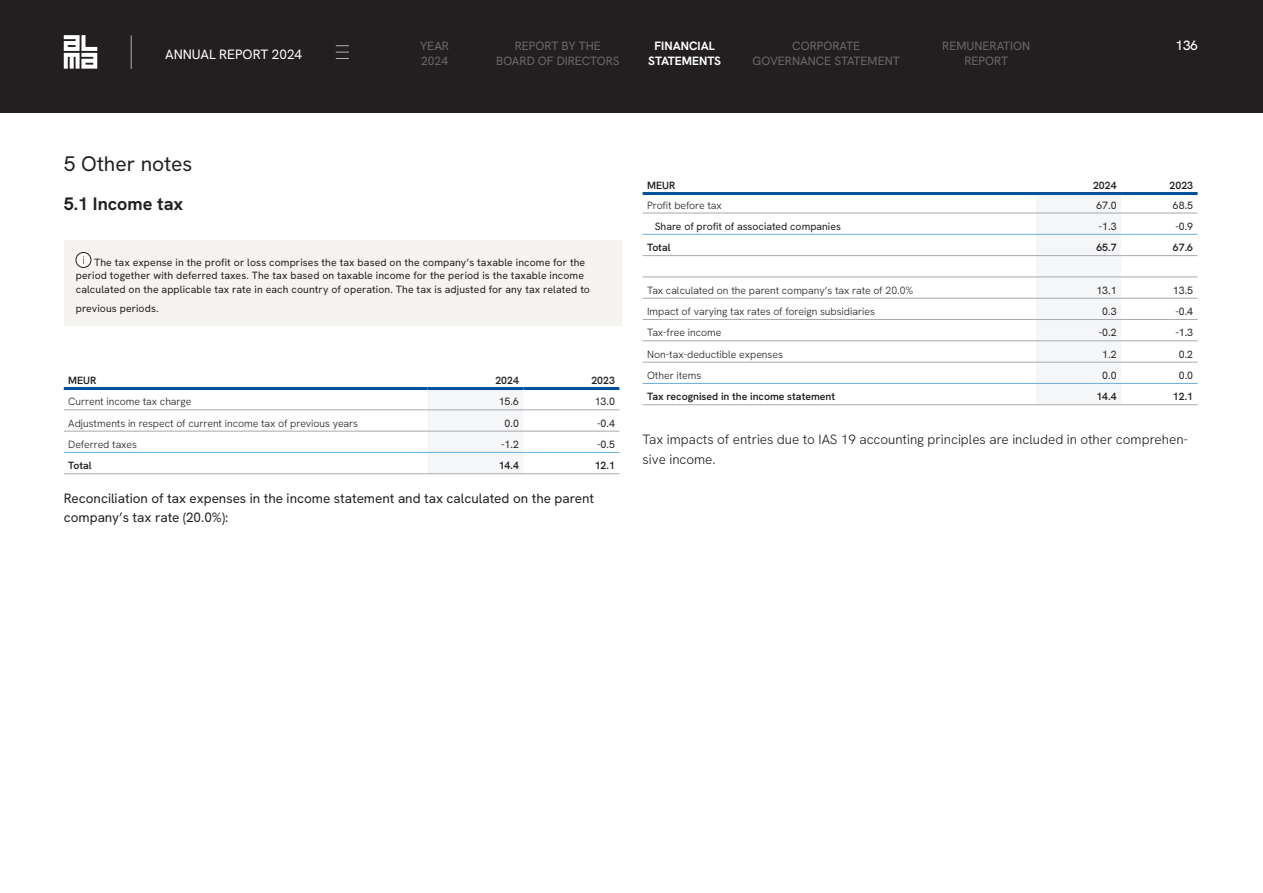
<style>
.page{position:relative;width:1263px;height:893px;background:#fff}
.page>*{position:absolute;margin:0;border:0;box-sizing:border-box;transform-origin:0 0}
.t1{font:21px "Hanken Grotesk";color:#231f20}
.t2{font:700 18px "Hanken Grotesk";color:#231f20}
.t3{font:13.5px/19.5px "Hanken Grotesk";color:#231f20}
.t4{font:300 13.5px/19.5px "Hanken Grotesk";color:#231f20}
.t5{font:13.5px "Hanken Grotesk";color:#fff}
.t6{font:500 13.5px "Hanken Grotesk";color:#fff}
.t7{font:12px/15px "Hanken Grotesk";color:#696969;text-align:center}
.t8{font:700 12px/15px "Hanken Grotesk";color:#fff;text-align:center}
.t9{font:10.5px/13.5px "Hanken Grotesk";letter-spacing:.01em;color:#231f20}
.t10{font:300 10.5px "Hanken Grotesk";letter-spacing:-.005em;color:#231f20}
.t11{font:600 10.5px "Hanken Grotesk";color:#231f20}
</style>
<div class="page">
<div style="left:64px;top:240px;width:557px;height:85px;background:#f5f4f1"></div>
<div style="left:76px;top:252px;width:15px;height:15px;background:#fcfbf9;border-radius:50%"></div>
<div style="left:76px;top:252px;width:15px;height:16px;border:1px solid #231f20;border-radius:50%"></div>
<div style="left:427px;top:390px;width:96px;height:62px;background:#f5f6f7"></div>
<hr style="left:64px;top:410px;width:363px;height:1px;background:#a8a9ad">
<hr style="left:64px;top:431px;width:363px;height:1px;background:#a8a9ad">
<hr style="left:427px;top:410px;width:96px;height:1px;background:#a8a9ad">
<hr style="left:523px;top:410px;width:96px;height:1px;background:#a8a9ad">
<hr style="left:427px;top:431px;width:96px;height:1px;background:#a8a9ad">
<hr style="left:523px;top:431px;width:96px;height:1px;background:#a8a9ad">
<hr style="left:64px;top:387px;width:363px;height:3px;background:#00509b">
<hr style="left:64px;top:452px;width:363px;height:1px;background:#69afe1">
<hr style="left:427px;top:452px;width:96px;height:1px;background:#69afe1">
<hr style="left:523px;top:452px;width:96px;height:1px;background:#69afe1">
<hr style="left:64px;top:473px;width:363px;height:1px;background:#a8a9ad">
<hr style="left:427px;top:473px;width:96px;height:1px;background:#a8a9ad">
<hr style="left:523px;top:473px;width:96px;height:1px;background:#a8a9ad">
<hr style="left:427px;top:387px;width:96px;height:3px;background:#00509b">
<hr style="left:523px;top:387px;width:96px;height:3px;background:#00509b">
<div style="left:1036px;top:195px;width:85px;height:188px;background:#f5f6f7"></div>
<hr style="left:643px;top:213px;width:393px;height:1px;background:#a8a9ad">
<hr style="left:643px;top:255px;width:393px;height:1px;background:#a8a9ad">
<hr style="left:1036px;top:255px;width:85px;height:1px;background:#a8a9ad">
<hr style="left:1121px;top:255px;width:76px;height:1px;background:#a8a9ad">
<hr style="left:643px;top:277px;width:393px;height:1px;background:#a8a9ad">
<hr style="left:1036px;top:277px;width:85px;height:1px;background:#a8a9ad">
<hr style="left:1121px;top:277px;width:76px;height:1px;background:#a8a9ad">
<hr style="left:643px;top:298px;width:393px;height:1px;background:#a8a9ad">
<hr style="left:1036px;top:298px;width:85px;height:1px;background:#a8a9ad">
<hr style="left:1121px;top:298px;width:76px;height:1px;background:#a8a9ad">
<hr style="left:643px;top:319px;width:393px;height:1px;background:#a8a9ad">
<hr style="left:1036px;top:319px;width:85px;height:1px;background:#a8a9ad">
<hr style="left:1121px;top:319px;width:76px;height:1px;background:#a8a9ad">
<hr style="left:643px;top:341px;width:393px;height:1px;background:#a8a9ad">
<hr style="left:1036px;top:341px;width:85px;height:1px;background:#a8a9ad">
<hr style="left:1121px;top:341px;width:76px;height:1px;background:#a8a9ad">
<hr style="left:643px;top:362px;width:393px;height:1px;background:#a8a9ad">
<hr style="left:1036px;top:362px;width:85px;height:1px;background:#a8a9ad">
<hr style="left:1121px;top:362px;width:76px;height:1px;background:#a8a9ad">
<hr style="left:643px;top:404px;width:393px;height:1px;background:#a8a9ad">
<hr style="left:1036px;top:404px;width:85px;height:1px;background:#a8a9ad">
<hr style="left:1121px;top:404px;width:76px;height:1px;background:#a8a9ad">
<hr style="left:1036px;top:213px;width:85px;height:1px;background:#a8a9ad">
<hr style="left:1121px;top:213px;width:76px;height:1px;background:#a8a9ad">
<hr style="left:643px;top:192px;width:393px;height:3px;background:#00509b">
<hr style="left:643px;top:234px;width:393px;height:1px;background:#69afe1">
<hr style="left:1036px;top:234px;width:85px;height:1px;background:#69afe1">
<hr style="left:1121px;top:234px;width:76px;height:1px;background:#69afe1">
<hr style="left:643px;top:383px;width:393px;height:1px;background:#69afe1">
<hr style="left:1036px;top:383px;width:85px;height:1px;background:#69afe1">
<hr style="left:1121px;top:383px;width:76px;height:1px;background:#69afe1">
<hr style="left:1036px;top:192px;width:85px;height:3px;background:#00509b">
<hr style="left:1121px;top:192px;width:76px;height:3px;background:#00509b">
<div style="left:0;top:0;width:1263px;height:112px;background:#231f20"></div>
<svg style="left:64px;top:35px;width:33px;height:34px"></svg>
<hr style="left:131px;top:35px;width:1px;height:34px;background:#b9afa5">
<svg style="left:336px;top:45px;width:13px;height:1px"></svg>
<svg style="left:336px;top:52px;width:13px;height:7px"></svg>
<p class="t8" style="left:648px;top:38px;width:74px">FINANCIAL<br>STATEMENTS</p>
<p class="t5" style="left:165px;top:45px;width:139px">ANNUAL REPORT 2024</p>
<p class="t7" style="left:496px;top:38px;width:125px">REPORT BY THE<br>BOARD OF DIRECTORS</p>
<p class="t7" style="left:420px;top:38px;width:31px;text-align:left">YEAR<br>2024</p>
<p class="t7" style="left:753px;top:38px;width:149px">CORPORATE<br>GOVERNANCE STATEMENT</p>
<p class="t7" style="left:942px;top:38px;width:89px">REMUNERATION<br>REPORT</p>
<p class="t6" style="left:1175px;top:37px;width:24px">136</p>
<h1 class="t1" style="left:64px;top:150px;width:130px">5 Other notes</h1>
<h2 class="t2" style="left:64px;top:192px;width:121px">5.1 Income tax</h2>
<p class="t9" style="left:76px;top:255px;width:516px;text-indent:18px">The tax expense in the profit or loss comprises the tax based on the company’s taxable income for the period together with deferred taxes. The tax based on taxable income for the period is the taxable income calculated on the applicable tax rate in each country of operation. The tax is adjusted for any tax related to</p>
<p class="t9" style="left:76px;top:301px;width:84px">previous periods.</p>
<p class="t11" style="left:68px;top:374px;width:30px">MEUR</p>
<p class="t11" style="left:495px;top:374px;width:25px">2024</p>
<p class="t11" style="left:591px;top:374px;width:25px">2023</p>
<p class="t10" style="left:68px;top:395px;width:125px">Current income tax charge</p>
<p class="t9" style="left:499px;top:395px;width:22px">15.6</p>
<p class="t9" style="left:595px;top:395px;width:22px">13.0</p>
<p class="t10" style="left:68px;top:416px;width:291px">Adjustments in respect of current income tax of previous years</p>
<p class="t9" style="left:505px;top:416px;width:16px">0.0</p>
<p class="t9" style="left:597px;top:416px;width:19px">-0.4</p>
<p class="t10" style="left:68px;top:437px;width:70px">Deferred taxes</p>
<p class="t9" style="left:501px;top:437px;width:19px">-1.2</p>
<p class="t9" style="left:597px;top:437px;width:19px">-0.5</p>
<p class="t11" style="left:68px;top:459px;width:25px">Total</p>
<p class="t11" style="left:499px;top:459px;width:22px">14.4</p>
<p class="t11" style="left:595px;top:459px;width:22px">12.1</p>
<p class="t3" style="left:64px;top:488px;width:532px">Reconciliation of tax expenses in the income statement and tax calculated on the parent company’s tax rate (20.0%):</p>
<p class="t11" style="left:647px;top:179px;width:30px">MEUR</p>
<p class="t11" style="left:1093px;top:179px;width:25px">2024</p>
<p class="t11" style="left:1169px;top:179px;width:25px">2023</p>
<p class="t10" style="left:647px;top:198px;width:76px">Profit before tax</p>
<p class="t9" style="left:1096px;top:198px;width:22px">67.0</p>
<p class="t9" style="left:1173px;top:198px;width:22px">68.5</p>
<p class="t9" style="left:655px;top:219px;width:188px">Share of profit of associated companies</p>
<p class="t9" style="left:1099px;top:219px;width:19px">-1.3</p>
<p class="t9" style="left:1175px;top:219px;width:19px">-0.9</p>
<p class="t11" style="left:647px;top:241px;width:25px">Total</p>
<p class="t11" style="left:1096px;top:241px;width:22px">65.7</p>
<p class="t11" style="left:1173px;top:241px;width:22px">67.6</p>
<p class="t10" style="left:647px;top:283px;width:268px">Tax calculated on the parent company’s tax rate of 20.0%</p>
<p class="t9" style="left:1096px;top:283px;width:22px">13.1</p>
<p class="t9" style="left:1173px;top:283px;width:22px">13.5</p>
<p class="t10" style="left:647px;top:305px;width:229px">Impact of varying tax rates of foreign subsidiaries</p>
<p class="t9" style="left:1102px;top:304px;width:16px">0.3</p>
<p class="t9" style="left:1175px;top:304px;width:19px">-0.4</p>
<p class="t10" style="left:647px;top:326px;width:76px">Tax-free income</p>
<p class="t9" style="left:1099px;top:326px;width:19px">-0.2</p>
<p class="t9" style="left:1175px;top:326px;width:19px">-1.3</p>
<p class="t10" style="left:647px;top:347px;width:137px">Non-tax-deductible expenses</p>
<p class="t9" style="left:1102px;top:347px;width:16px">1.2</p>
<p class="t9" style="left:1179px;top:347px;width:16px">0.2</p>
<p class="t10" style="left:647px;top:369px;width:56px">Other items</p>
<p class="t9" style="left:1102px;top:368px;width:16px">0.0</p>
<p class="t9" style="left:1179px;top:368px;width:16px">0.0</p>
<p class="t11" style="left:647px;top:390px;width:190px">Tax recognised in the income statement</p>
<p class="t11" style="left:1096px;top:390px;width:22px">14.4</p>
<p class="t11" style="left:1173px;top:390px;width:22px">12.1</p>
<p class="t4" style="left:643px;top:429px;width:547px">Tax impacts of entries due to IAS 19 accounting principles are included in other comprehen&shy;sive income.</p>
</div>
